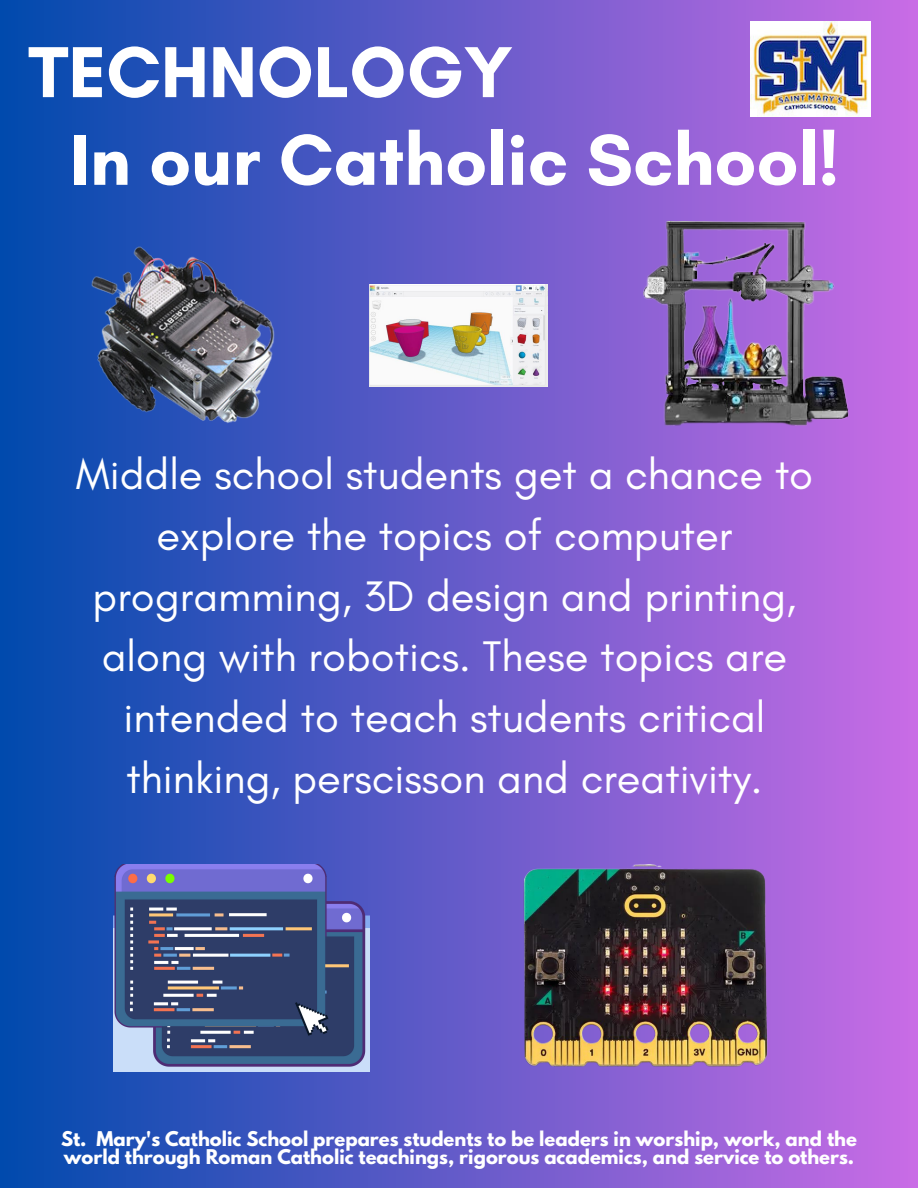
<style>
.page{position:relative;width:918px;height:1188px;background:#fff}
.page>*{position:absolute;margin:0;border:0;box-sizing:border-box;transform-origin:0 0}
.t1{font:700 73.5px "Glacial Indifference";color:#fff}
.t2{font:43.5px/60.8px "Glacial Indifference";color:#fff;text-align:center}
.t3{font:700 18px/18px "League Spartan";color:#fff}
</style>
<div class="page">
<div style="left:0;top:0;width:918px;height:1188px;background:linear-gradient(to right,#004aad,#c96ce6)"></div>
<img style="left:750px;top:21px;width:121px;height:96px">
<img style="left:113px;top:864px;width:257px;height:207px">
<img style="left:644px;top:221px;width:204px;height:210px">
<img style="left:370px;top:284px;width:178px;height:102px">
<img style="left:70px;top:222px;width:226px;height:227px">
<img style="left:520px;top:864px;width:248px;height:207px">
<h3 class="t1" style="left:28px;top:27px;width:486px">TECHNOLOGY</h3>
<p class="t1" style="left:70px;top:115px;width:770px">In our Catholic School!</p>
<p class="t2" style="left:76px;top:443px;width:739px">Middle school students get a chance to explore the topics of computer programming, 3D design and printing, along with robotics. These topics are intended to teach students critical thinking, perscisson and creativity.</p>
<p class="t3" style="left:61px;top:1132px;width:797px">St. Mary's Catholic School prepares students to be leaders in worship, work, and the world through Roman Catholic teachings, rigorous academics, and service to others.</p>
</div>
